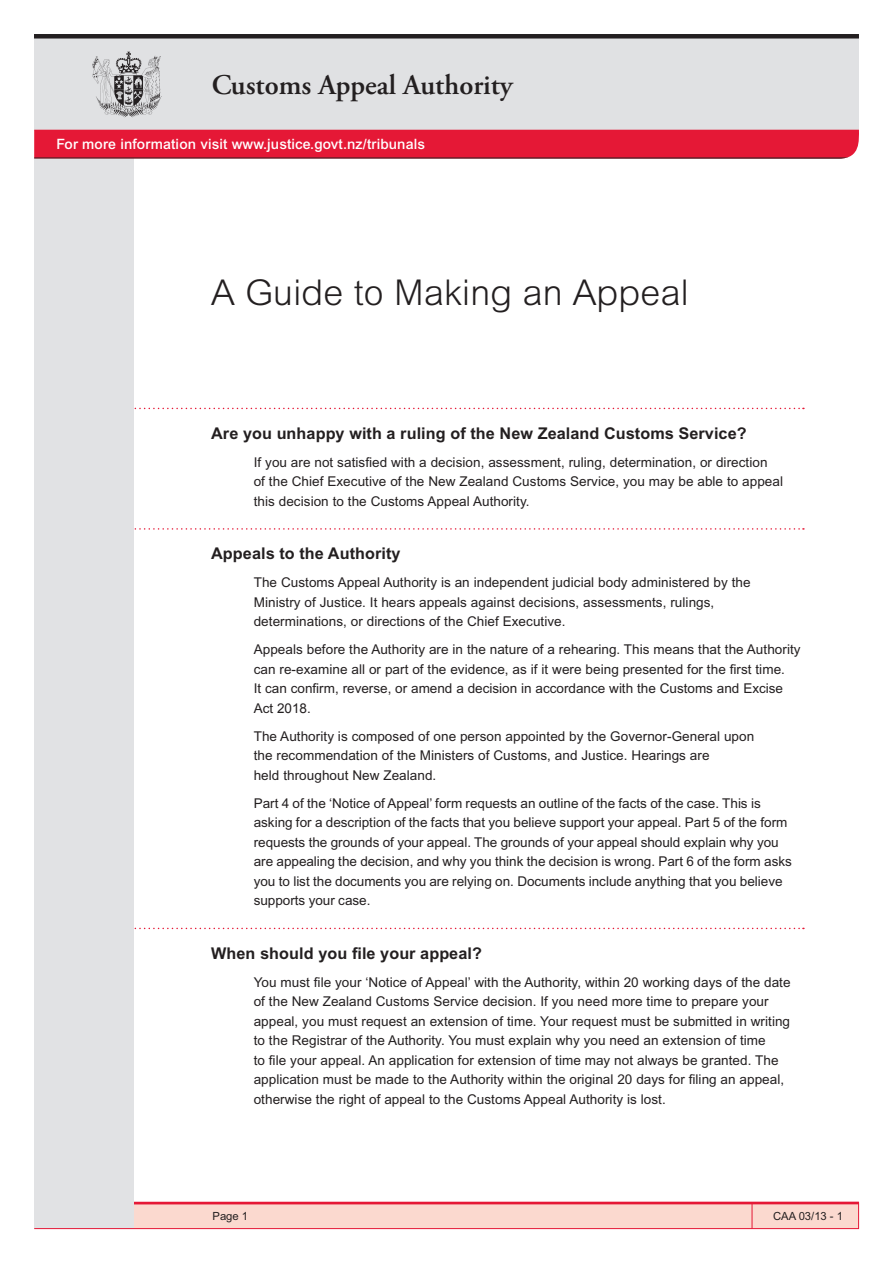
<style>
.page{position:relative;width:893px;height:1263px;background:#fff}
.page>*{position:absolute;margin:0;border:0;box-sizing:border-box;transform-origin:0 0}
.t1{font:300 35.55px "Arial MT Std";letter-spacing:.01em;color:#231f20}
.t2{font:600 28.5px "Adobe Garamond Pro";color:#231f20}
.t3{font:700 16.2px "Arial MT Std";letter-spacing:.005em;color:#231f20}
.t4{font:500 14.25px "Arial MT Std";letter-spacing:.01em;color:#fff}
.t5{font:13.5px/19.5px "Arial MT Std";letter-spacing:.005em;color:#231f20}
.t6{font:11.25px "Arial MT Std";color:#231f20}
.s1{font-family:"Arial"}
</style>
<div class="page">
<svg style="left:134px;top:408px;width:670px;height:1px"></svg>
<svg style="left:134px;top:528px;width:670px;height:2px"></svg>
<svg style="left:134px;top:928px;width:670px;height:1px"></svg>
<div style="left:34px;top:158px;width:100px;height:1071px;background:#e1e2e4"></div>
<svg style="left:34px;top:1202px;width:825px;height:27px;background:#f5c4c0"></svg>
<div style="left:34px;top:34px;width:825px;height:96px;background:#e0e1e3"></div>
<div style="left:34px;top:34px;width:825px;height:5px;background:#231f20"></div>
<div style="left:34px;top:130px;width:825px;height:27px;background:#e51836"></div>
<hr style="left:34px;top:157px;width:825px;height:2px;background:#231f20">
<svg style="left:92px;top:52px;width:69px;height:65px"></svg>
<h2 class="t2" style="left:212px;top:68px;width:302px">Customs Appeal Authority</h2>
<p class="t4" style="left:57px;top:136px;width:370px">For more information visit www.justice.govt.nz/tribunals</p>
<h1 class="t1" style="left:211px;top:272px;width:479px">A Guide to Making an Appeal</h1>
<p class="t3" style="left:211px;top:424px;width:537px">Are you unhappy with a ruling of the New Zealand Customs Service?</p>
<p class="t5" style="left:254px;top:452px;width:531px">If you are not satisfied with a decision, assessment, ruling, determination, or direction<br>of the Chief Executive of the New Zealand Customs Service, you may be able to appeal this decision to the Customs Appeal Authority.</p>
<p class="t3" style="left:211px;top:544px;width:191px">Appeals to the Authority</p>
<p class="t5" style="left:254px;top:573px;width:498px">The Customs Appeal Authority is an independent judicial body administered by the<br>Ministry of Justice. It hears appeals against decisions, assessments, rulings, determinations, or directions of the Chief Executive.</p>
<p class="t5" style="left:254px;top:640px;width:548px">Appeals before the Authority are in the nature of a rehearing. This means that the Authority can re-examine all or part of the evidence, as if it were being presented for the first time.<br>It can confirm, reverse, or amend a decision in accordance with the Customs and Excise Act <span class="s1">2018</span>.</p>
<p class="t5" style="left:254px;top:726px;width:502px">The Authority is composed of one person appointed by the Governor-General upon the recommendation of the Ministers of Customs, and Justice. Hearings are<br>held throughout New Zealand.</p>
<p class="t5" style="left:254px;top:793px;width:540px">Part 4 of the ‘Notice of Appeal’ form requests an outline of the facts of the case. This is asking for a description of the facts that you believe support your appeal. Part 5 of the form requests the grounds of your appeal. The grounds of your appeal should explain why you are appealing the decision, and why you think the decision is wrong. Part 6 of the form asks you to list the documents you are relying on. Documents include anything that you believe supports your case.</p>
<p class="t3" style="left:211px;top:944px;width:272px">When should you file your appeal?</p>
<p class="t5" style="left:254px;top:972px;width:538px">You must file your ‘Notice of Appeal’ with the Authority, within 20 working days of the date of the New Zealand Customs Service decision. If you need more time to prepare your appeal, you must request an extension of time. Your request must be submitted in writing to the Registrar of the Authority. You must explain why you need an extension of time<br>to file your appeal. An application for extension of time may not always be granted. The application must be made to the Authority within the original 20 days for filing an appeal, otherwise the right of appeal to the Customs Appeal Authority is lost.</p>
<p class="t6" style="left:213px;top:1210px;width:37px">Page 1</p>
<p class="t6" style="left:773px;top:1210px;width:72px">CAA 03/13 - 1</p>
</div>
